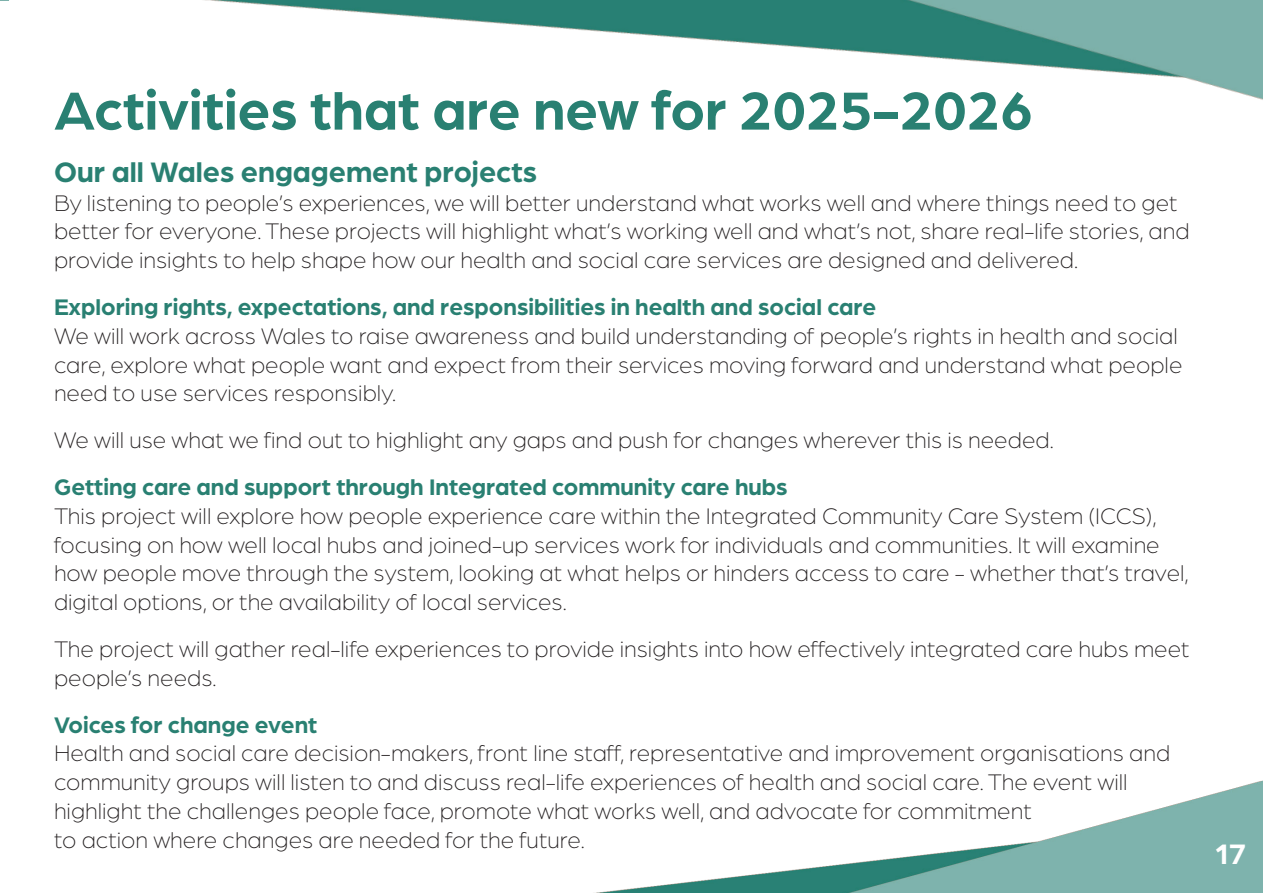
<style>
.page{position:relative;width:1263px;height:893px;background:#fff}
.page>*{position:absolute;margin:0;border:0;box-sizing:border-box;transform-origin:0 0}
.t1{font:700 57px "Arboria";color:#298072}
.t2{font:700 30px "Arboria";color:#298072}
.t3{font:700 30px "Arboria";color:#fff}
.t4{font:300 24px/28.8px "Arboria";color:#231f20}
.t5{font:700 24px "Arboria";color:#298072}
.s1{font-weight:700;color:#298072}
</style>
<div class="page">
<img style="left:204px;top:0;width:1059px;height:100px">
<img style="left:596px;top:780px;width:667px;height:113px">
<p class="t1" style="left:54px;top:71px;width:980px">Activities that are new for 2025-2026</p>
<p class="t2" style="left:54px;top:151px;width:485px">Our all Wales engagement projects</p>
<p class="t4" style="left:54px;top:188px;width:1137px">By listening to people’s experiences, we will better understand what works well and where things need to get better for everyone. These projects will highlight what’s working well and what’s not, share real-life stories, and provide insights to help shape how our health and social care services are designed and delivered.</p>
<p class="t5" style="left:54px;top:290px;width:824px">Exploring rights, expectations, and responsibilities in health and social care</p>
<p class="t4" style="left:54px;top:321px;width:1130px">We will work across Wales to raise awareness and build understanding of people’s rights in health and social care, explore what people want and expect from their services moving forward and understand what people need to use services responsibly.</p>
<p class="t4" style="left:54px;top:425px;width:1001px">We will use what we find out to highlight any gaps and push for changes wherever this is needed.</p>
<p class="t5" style="left:54px;top:470px;width:735px">Getting care and support through Integrated community care hubs</p>
<p class="t4" style="left:54px;top:501px;width:1136px">This project will explore how people experience care within the Integrated Community Care System (ICCS), focusing on how well local hubs and joined-up services work for individuals and communities. It will examine how people move through the system, looking at what helps or hinders access to care - whether that’s travel, digital options, or the availability of local services.</p>
<p class="t4" style="left:54px;top:634px;width:1137px">The project will gather real-life experiences to provide insights into how effectively integrated care hubs meet people’s needs.</p>
<p class="t4" style="left:54px;top:710px;width:1118px"><span class="s1">Voices for change event<br></span>Health and social care decision-makers, front line staff, representative and improvement organisations and community groups will listen to and discuss real-life experiences of health and social care. The event will highlight the challenges people face, promote what works well, and advocate for commitment</p>
<p class="t4" style="left:54px;top:825px;width:532px">to action where changes are needed for the future.</p>
<p class="t3" style="left:1214px;top:833px;width:33px">17</p>
</div>
